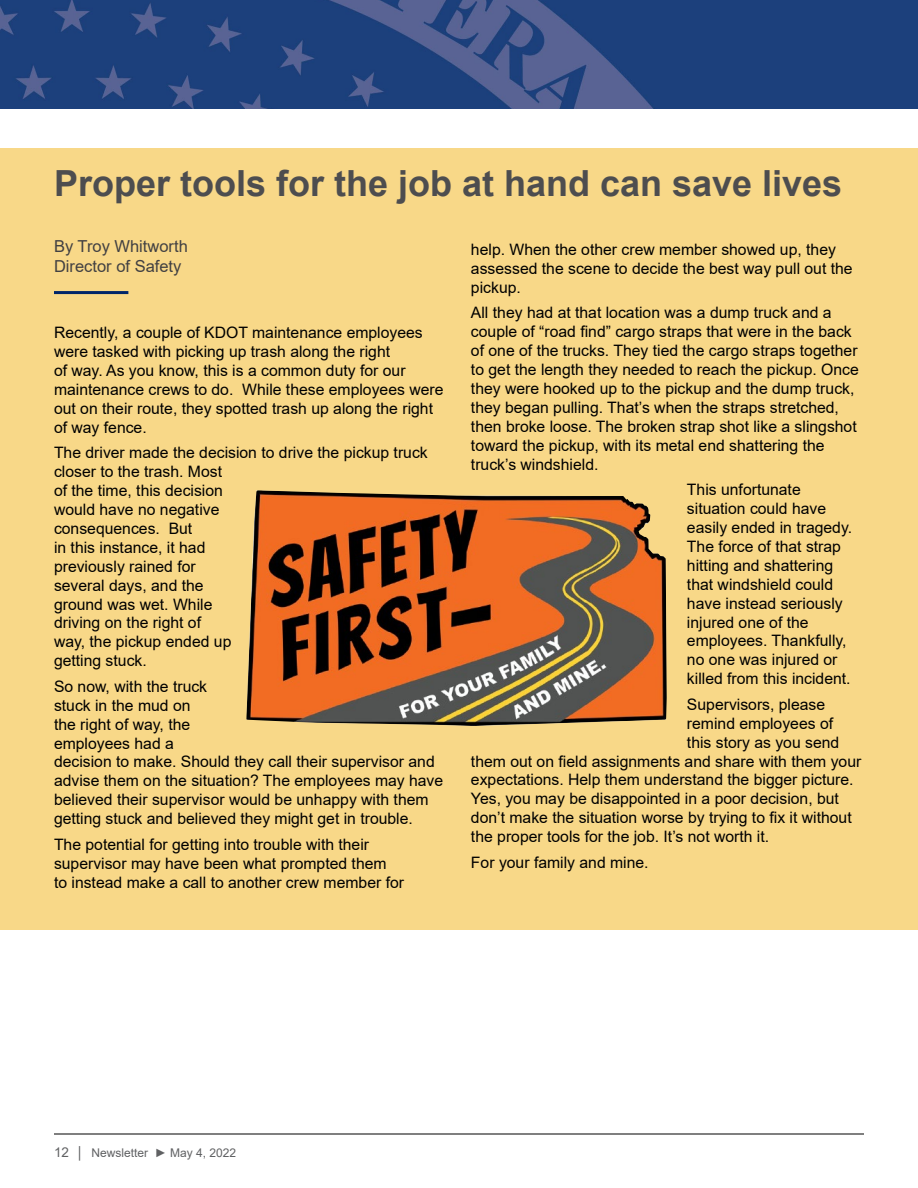
<style>
.page{position:relative;width:918px;height:1188px;background:#fff}
.page>*{position:absolute;margin:0;border:0;box-sizing:border-box;transform-origin:0 0}
.t1{font:700 36px "Arial";color:#4d4d4f}
.t2{font:16.5px/19.8px "Arial";color:#414042}
.t3{font:15.75px/18.9px "Arial";color:#000}
.t4{font:12px "Arial";color:#606163}
.s1{font-size:13.5px}
</style>
<div class="page">
<hr style="left:54px;top:1134px;width:810px;height:1px;background:#000">
<img style="left:0;top:0;width:918px;height:109px">
<div style="left:0;top:148px;width:918px;height:782px;background:#f8d888"></div>
<img style="left:246px;top:490px;width:421px;height:236px">
<hr style="left:54px;top:291px;width:74px;height:3px;background:#002569">
<h1 class="t1" style="left:54px;top:158px;width:790px">Proper tools for the job at hand can save lives</h1>
<p class="t2" style="left:54px;top:237px;width:135px">By Troy Whitworth<br>Director of Safety</p>
<p class="t3" style="left:471px;top:240px;width:383px">help. When the other crew member showed up, they assessed the scene to decide the best way pull out the pickup.</p>
<p class="t3" style="left:471px;top:303px;width:389px">All they had at that location was a dump truck and a couple of “road find” cargo straps that were in the back of one of the trucks. They tied the cargo straps together to get the length they needed to reach the pickup. Once they were hooked up to the pickup and the dump truck, they began pulling. That’s when the straps stretched, then broke loose. The broken strap shot like a slingshot toward the pickup, with its metal end shattering the truck’s windshield.</p>
<p class="t3" style="left:687px;top:480px;width:167px">This unfortunate situation could have easily ended in tragedy.<br>The force of that strap hitting and shattering that windshield could have instead seriously injured one of the employees. Thankfully, no one was injured or killed from this incident.</p>
<p class="t3" style="left:687px;top:695px;width:140px">Supervisors, please</p>
<p class="t3" style="left:687px;top:714px;width:148px">remind employees of</p>
<p class="t3" style="left:687px;top:733px;width:154px">this story as you send</p>
<p class="t3" style="left:471px;top:752px;width:392px">them out on field assignments and share with them your</p>
<p class="t3" style="left:471px;top:770px;width:384px">expectations. Help them understand the bigger picture.</p>
<p class="t3" style="left:471px;top:789px;width:370px">Yes, you may be disappointed in a poor decision, but</p>
<p class="t3" style="left:471px;top:808px;width:382px">don’t make the situation worse by trying to fix it without</p>
<p class="t3" style="left:471px;top:827px;width:300px">the proper tools for the job. It’s not worth it.</p>
<p class="t3" style="left:471px;top:853px;width:179px">For your family and mine.</p>
<p class="t3" style="left:54px;top:323px;width:391px">Recently, a couple of KDOT maintenance employees were tasked with picking up trash along the right<br>of way. As you know, this is a common duty for our maintenance crews to do. While these employees were out on their route, they spotted trash up along the right of way fence.</p>
<p class="t3" style="left:54px;top:443px;width:375px">The driver made the decision to drive the pickup truck closer to the trash. Most<br>of the time, this decision<br>would have no negative<br>consequences. But<br>in this instance, it had<br>previously rained for<br>several days, and the<br>ground was wet. While<br>driving on the right of<br>way, the pickup ended up<br>getting stuck.</p>
<p class="t3" style="left:54px;top:677px;width:391px">So now, with the truck<br>stuck in the mud on<br>the right of way, the<br>employees had a<br>decision to make. Should they call their supervisor and advise them on the situation? The employees may have believed their supervisor would be unhappy with them getting stuck and believed they might get in trouble.</p>
<p class="t3" style="left:54px;top:835px;width:352px">The potential for getting into trouble with their supervisor may have been what prompted them<br>to instead make a call to another crew member for</p>
<p class="t4" style="left:54px;top:1144px;width:184px"><span class="s1">12</span> │ Newsletter ► May 4, 2022</p>
</div>
